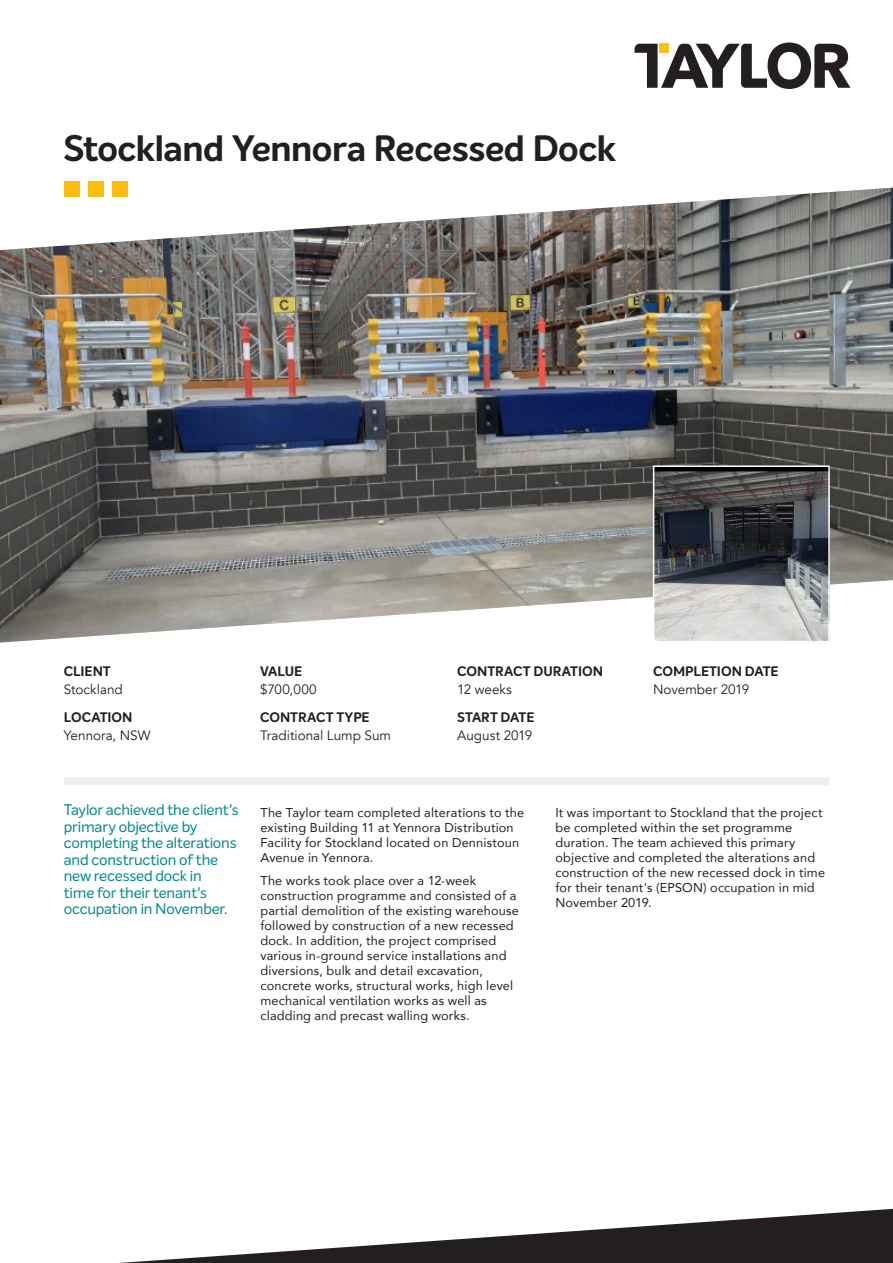
<style>
.page{position:relative;width:893px;height:1263px;background:#fff}
.page>*{position:absolute;margin:0;border:0;box-sizing:border-box;transform-origin:0 0}
.Project_name{font:700 36px "Intelo";letter-spacing:-.015em;color:#231f20}
.Pull_quote{font:15px/16.5px "Intelo";letter-spacing:-.015em;color:#00888a}
.Body{font:13.5px "Avenir";color:#231f20}
.Subhead{font:700 13.5px "Intelo";letter-spacing:-.005em;color:#231f20}
.Body-2{font:12.75px/15px "Avenir";letter-spacing:.015em;color:#231f20}
</style>
<div class="page">
<div style="left:64px;top:777px;width:765px;height:8px;background:#ecedec"></div>
<img style="left:0;top:188px;width:893px;height:454px">
<img style="left:656px;top:468px;width:171px;height:171px">
<div style="left:653px;top:465px;width:177px;height:177px;border:2px solid #fff"></div>
<div style="left:64px;top:181px;width:16px;height:16px;background:#fdbe12"></div>
<div style="left:88px;top:181px;width:16px;height:16px;background:#fdbe12"></div>
<div style="left:112px;top:181px;width:16px;height:16px;background:#fdbe12"></div>
<svg style="left:635px;top:43px;width:215px;height:46px"></svg>
<svg style="left:119px;top:1209px;width:774px;height:54px"></svg>
<p class="Project_name" style="left:63px;top:125px;width:554px">Stockland Yennora Recessed Dock</p>
<p class="Subhead" style="left:64px;top:662px;width:49px">CLIENT</p>
<p class="Body" style="left:64px;top:681px;width:61px">Stockland</p>
<p class="Subhead" style="left:64px;top:708px;width:70px">LOCATION</p>
<p class="Body" style="left:64px;top:727px;width:88px">Yennora, NSW</p>
<p class="Subhead" style="left:260px;top:662px;width:44px">VALUE</p>
<p class="Body" style="left:260px;top:681px;width:58px">$700,000</p>
<p class="Subhead" style="left:260px;top:708px;width:111px">CONTRACT TYPE</p>
<p class="Body" style="left:260px;top:727px;width:133px">Traditional Lump Sum</p>
<p class="Subhead" style="left:457px;top:662px;width:147px">CONTRACT DURATION</p>
<p class="Body" style="left:457px;top:681px;width:56px">12 weeks</p>
<p class="Subhead" style="left:457px;top:708px;width:79px">START DATE</p>
<p class="Body" style="left:457px;top:727px;width:77px">August 2019</p>
<p class="Subhead" style="left:653px;top:662px;width:127px">COMPLETION DATE</p>
<p class="Body" style="left:653px;top:681px;width:98px">November 2019</p>
<p class="Pull_quote" style="left:64px;top:802px;width:176px">Taylor achieved the client's primary objective by completing the alterations and construction of the new recessed dock in<br>time for their tenant's occupation in November.</p>
<p class="Body-2" style="left:260px;top:804px;width:265px">The Taylor team completed alterations to the existing Building 11 at Yennora Distribution Facility for Stockland located on Dennistoun Avenue in Yennora.</p>
<p class="Body-2" style="left:260px;top:873px;width:260px">The works took place over a 12-week construction programme and consisted of a partial demolition of the existing warehouse followed by construction of a new recessed dock. In addition, the project comprised various in-ground service installations and diversions, bulk and detail excavation, concrete works, structural works, high level mechanical ventilation works as well as cladding and precast walling works.</p>
<p class="Body-2" style="left:555px;top:804px;width:271px">It was important to Stockland that the project be completed within the set programme duration. The team achieved this primary objective and completed the alterations and construction of the new recessed dock in time for their tenant's (EPSON) occupation in mid November 2019.</p>
</div>
